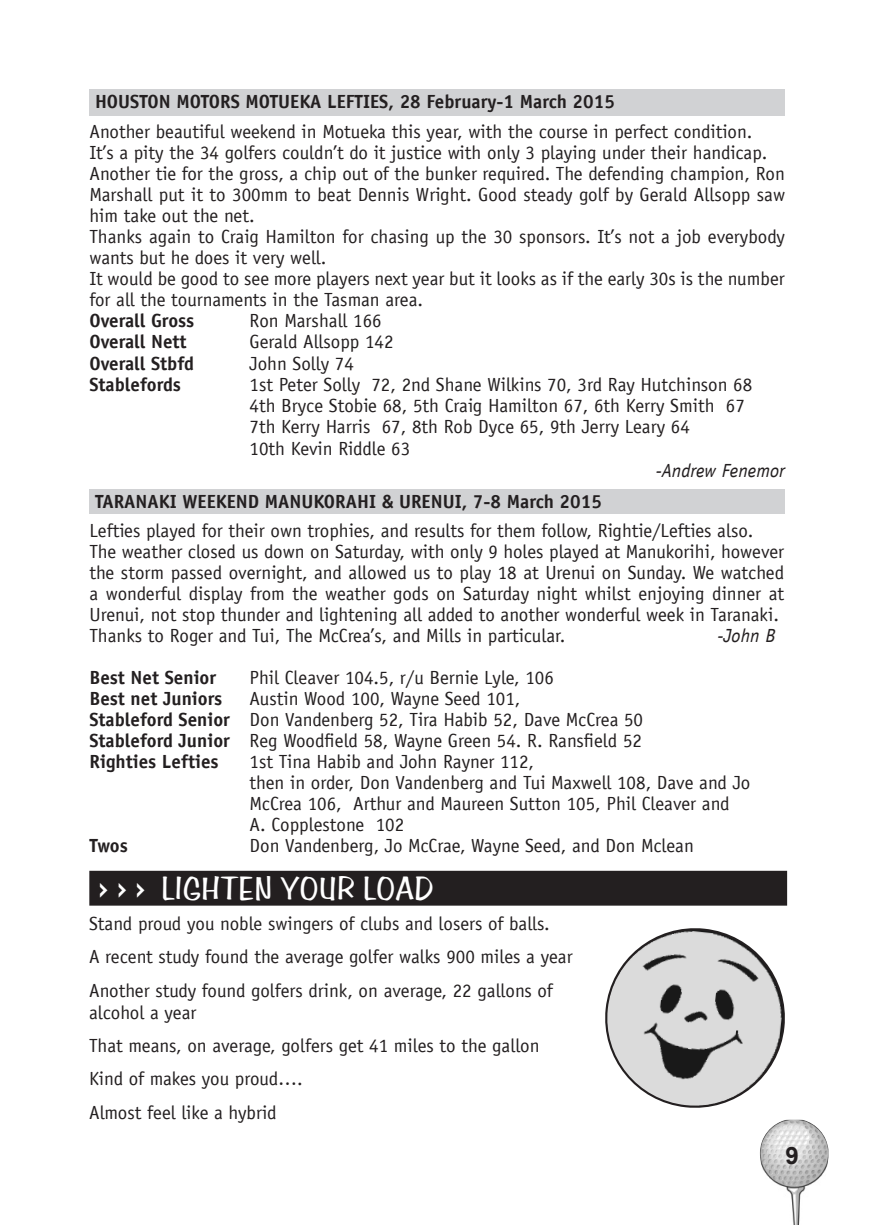
<style>
.page{position:relative;width:874px;height:1225px;background:#fff}
.page>*{position:absolute;margin:0;border:0;box-sizing:border-box;transform-origin:0 0}
.t1{font:32px "Benguiat Frisky ATT";color:#fff}
.t2{font:700 24px "Arial";color:#231f20}
.body{font:19px/21px "Officina Sans";color:#231f20}
.body-2{font:700 19px "Officina Sans";color:#231f20}
.body-3{font:italic 19px "Officina Sans";color:#231f20}
.s1{font-weight:700}
.s2{font-family:"DIN";font-weight:500}
</style>
<div class="page">
<svg style="left:605px;top:928px;width:180px;height:180px"></svg>
<img style="left:760px;top:1119px;width:68px;height:106px">
<div style="left:90px;top:871px;width:695px;height:33px;background:#231f20"></div>
<div style="left:89px;top:870px;width:697px;height:35px;border:2px solid #231f20"></div>
<div style="left:89px;top:89px;width:695px;height:27px;background:#d1d2d4"></div>
<div style="left:89px;top:489px;width:695px;height:25px;background:#d1d2d4"></div>
<p class="body-2" style="left:95px;top:90px;width:521px">HOUSTON MOTORS MOTUEKA LEFTIES, 28 February-1 March 2015</p>
<p class="body" style="left:89px;top:121px;width:664px">Another beautiful weekend in Motueka this year, with the course in perfect condition.</p>
<p class="body" style="left:89px;top:142px;width:679px">It’s a pity the 34 golfers couldn’t do it justice with only 3 playing under their handicap.</p>
<p class="body" style="left:89px;top:163px;width:696px;text-align:justify">Another tie for the gross, a chip out of the bunker required. The defending champion, Ron Marshall put it to 300mm to beat Dennis Wright. Good steady golf by Gerald Allsopp saw him take out the net.</p>
<p class="body" style="left:89px;top:226px;width:696px">Thanks again to Craig Hamilton for chasing up the 30 sponsors. It’s not a job everybody wants but he does it very well.</p>
<p class="body" style="left:89px;top:268px;width:696px">It would be good to see more players next year but it looks as if the early 30s is the number for all the tournaments in the Tasman area.</p>
<p class="body-2" style="left:89px;top:309px;width:106px">Overall Gross</p>
<p class="body" style="left:249px;top:310px;width:133px">Ron Marshall 166</p>
<p class="body-2" style="left:89px;top:330px;width:99px">Overall Nett</p>
<p class="body" style="left:249px;top:331px;width:145px">Gerald Allsopp 142</p>
<p class="body-2" style="left:89px;top:351px;width:106px">Overall Stbfd</p>
<p class="body" style="left:249px;top:352px;width:106px">John Solly 74</p>
<p class="body-2" style="left:89px;top:372px;width:93px">Stablefords</p>
<p class="body" style="left:249px;top:373px;width:504px">1st Peter Solly 72, 2nd Shane Wilkins 70, 3rd Ray Hutchinson 68</p>
<p class="body" style="left:249px;top:394px;width:496px">4th Bryce Stobie 68, 5th Craig Hamilton 67, 6th Kerry Smith 67</p>
<p class="body" style="left:249px;top:415px;width:441px">7th Kerry Harris 67, 8th Rob Dyce 65, 9th Jerry Leary 64</p>
<p class="body" style="left:249px;top:437px;width:162px">10th Kevin Riddle 63</p>
<p class="body-3" style="left:655px;top:459px;width:130px">-Andrew Fenemor</p>
<p class="body-2" style="left:95px;top:490px;width:508px">TARANAKI WEEKEND MANUKORAHI &amp; URENUI, 7-8 March 2015</p>
<p class="body" style="left:89px;top:520px;width:665px">Lefties played for their own trophies, and results for them follow, Rightie/Lefties also.</p>
<p class="body" style="left:89px;top:541px;width:696px;text-align:justify">The weather closed us down on Saturday, with only 9 holes played at Manukorihi, however the storm passed overnight, and allowed us to play 18 at Urenui on Sunday. We watched a wonderful display from the weather gods on Saturday night whilst enjoying dinner at Urenui, not stop thunder and lightening all added to another wonderful week in Taranaki.</p>
<p class="body" style="left:89px;top:625px;width:477px">Thanks to Roger and Tui, The McCrea’s, and Mills in particular.</p>
<p class="body-3" style="left:717px;top:625px;width:59px">-John B</p>
<p class="body-2" style="left:89px;top:666px;width:128px">Best Net Senior</p>
<p class="body" style="left:249px;top:667px;width:305px">Phil Cleaver 104.5, r/u Bernie Lyle, 106</p>
<p class="body-2" style="left:89px;top:687px;width:134px">Best net Juniors</p>
<p class="body" style="left:249px;top:688px;width:272px">Austin Wood 100, Wayne Seed 101,</p>
<p class="body" style="left:89px;top:709px;width:555px"><span class="s1">Stableford Senior</span> Don Vandenberg 52, Tira Habib 52, Dave McCrea 50</p>
<p class="body" style="left:89px;top:730px;width:554px"><span class="s1">Stableford Junior</span> Reg Woodfield 58, Wayne Green 54. R. Ransfield 52</p>
<p class="body-2" style="left:89px;top:750px;width:131px">Righties Lefties</p>
<p class="body" style="left:249px;top:751px;width:286px">1st Tina Habib and John Rayner 112,</p>
<p class="body" style="left:249px;top:772px;width:502px">then in order, Don Vandenberg and Tui Maxwell 108, Dave and Jo<br>McCrea 106, Arthur and Maureen Sutton 105, Phil Cleaver and<br>A. Copplestone 102</p>
<p class="body-2" style="left:89px;top:834px;width:40px">Twos</p>
<p class="body" style="left:249px;top:835px;width:445px">Don Vandenberg, Jo McCrae, Wayne Seed, and Don Mclean</p>
<p class="t1" style="left:98px;top:868px;width:337px"><span class="s2">› › ›</span> LIGHTEN YOUR LOAD</p>
<p class="body" style="left:89px;top:913px;width:462px">Stand proud you noble swingers of clubs and losers of balls.</p>
<p class="body" style="left:89px;top:946px;width:485px">A recent study found the average golfer walks 900 miles a year</p>
<p class="body" style="left:89px;top:979px;width:465px;line-height:22px">Another study found golfers drink, on average, 22 gallons of alcohol a year</p>
<p class="body" style="left:89px;top:1035px;width:452px">That means, on average, golfers get 41 miles to the gallon</p>
<p class="body" style="left:89px;top:1068px;width:215px">Kind of makes you proud….</p>
<p class="body" style="left:89px;top:1101px;width:189px">Almost feel like a hybrid</p>
<p class="t2" style="left:785px;top:1139px;width:15px">9</p>
</div>
